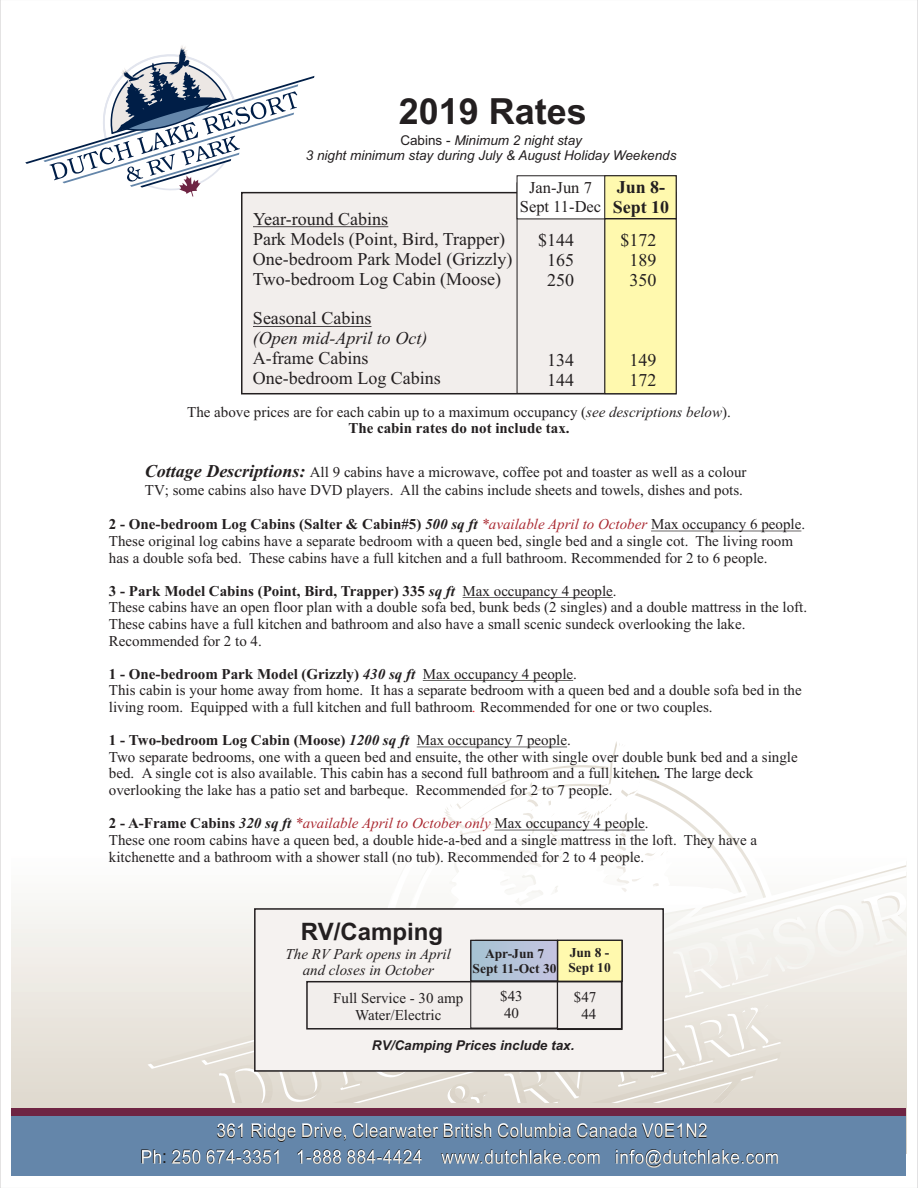
<style>
.page{position:relative;width:918px;height:1188px;background:#fff}
.page>*{position:absolute;margin:0;border:0;box-sizing:border-box;transform-origin:0 0}
.t1{font:700 36px "Arial";color:#231f20}
.t2{font:700 24px "Arial";color:#231f20}
.t3{font:19.05px/25.3px "Arial";letter-spacing:.03em;color:#1e1c1b;text-align:center;scale:.88 1}
.t4{font:18px/20px "Times New Roman";color:#231f20}
.t5{font:italic 18px "Times New Roman";color:#231f20}
.t6{font:700 18px/20px "Times New Roman";color:#231f20}
.t7{font:16.5px/18.3px "Times New Roman";color:#231f20;text-align:center}
.t8{font:15px/16.6px "Times New Roman";color:#231f20}
.t9{font:italic 15px/16.6px "Times New Roman";color:#231f20;text-align:center}
.t10{font:italic 15px "Times New Roman";color:#ed1c24}
.t11{font:italic 13.5px/15.1px "Arial";color:#231f20;text-align:center}
.t12{font:700 13.5px/15px "Times New Roman";color:#231f20;text-align:center}
.t13{font:italic 700 13.5px "Arial";color:#231f20}
.s1{font-style:normal}
.s2{font-style:italic}
.s3{font-weight:700}
.s4{font-weight:700;font-style:italic;font-size:18px}
.s5{font-weight:700;font-style:italic}
.s6{font-style:italic;color:#aa2931}
</style>
<div class="page">
<svg style="left:25px;top:46px;width:289px;height:151px"></svg>
<svg style="left:12px;top:760px;width:894px;height:349px"></svg>
<div style="left:12px;top:1116px;width:894px;height:60px;background:#6486aa"></div>
<div style="left:12px;top:1109px;width:894px;height:7px;background:#6e2443"></div>
<svg style="left:420px;top:778px;width:250px;height:200px"></svg>
<svg style="left:142px;top:1149px;width:636px;height:19px"></svg>
<svg style="left:217px;top:1123px;width:490px;height:18px"></svg>
<div style="left:240px;top:191px;width:437px;height:204px;background:#f2eeec"></div>
<svg style="left:517px;top:175px;width:160px;height:219px;background:#ece7c7"></svg>
<hr style="left:253px;top:226px;width:135px;height:1px;background:#231f20">
<hr style="left:253px;top:326px;width:118px;height:1px;background:#231f20">
<hr style="left:651px;top:531px;width:150px;height:1px;background:#231f20">
<hr style="left:463px;top:597px;width:150px;height:1px;background:#231f20">
<hr style="left:423px;top:680px;width:150px;height:1px;background:#231f20">
<hr style="left:417px;top:747px;width:150px;height:1px;background:#231f20">
<hr style="left:494px;top:830px;width:151px;height:1px;background:#231f20">
<svg style="left:253px;top:907px;width:412px;height:165px;fill:#f5f2f0"></svg>
<svg style="left:305px;top:940px;width:318px;height:90px"></svg>
<div style="left:557px;top:940px;width:65px;height:90px;border:1px solid #231f20"></div>
<h1 class="t1" style="left:399px;top:98px;width:190px">2019 Rates</h1>
<p class="t11" style="left:306px;top:133px;width:372px"><span class="s1">Cabins -</span> Minimum 2 night stay<br>3 night minimum stay during July &amp; August Holiday Weekends</p>
<p class="t4" style="left:253px;top:210px;width:261px">Year-round Cabins<br>Park Models (Point, Bird, Trapper)<br>One-bedroom Park Model (Grizzly)<br>Two-bedroom Log Cabin (Moose)</p>
<p class="t4" style="left:253px;top:310px;width:120px">Seasonal Cabins</p>
<p class="t5" style="left:253px;top:332px;width:176px">(Open mid-April to Oct)</p>
<p class="t4" style="left:253px;top:350px;width:189px">A-frame Cabins<br>One-bedroom Log Cabins</p>
<p class="t7" style="left:520px;top:180px;width:83px">Jan-Jun 7<br>Sept 11-Dec</p>
<p class="t6" style="left:613px;top:179px;width:58px">Jun 8-<br>Sept 10</p>
<p class="t4" style="left:538px;top:232px;width:37px;text-align:center">$144<br>165<br>250</p>
<p class="t4" style="left:547px;top:352px;width:28px">134<br>144</p>
<p class="t4" style="left:621px;top:232px;width:37px;text-align:center">$172<br>189<br>350</p>
<p class="t4" style="left:630px;top:351px;width:28px">149<br>172</p>
<p class="t8" style="left:187px;top:405px;width:545px;text-align:center">The above prices are for each cabin up to a maximum occupancy (<span class="s2">see descriptions below</span>).<br><span class="s3">The cabin rates do not include tax.</span></p>
<p class="t8" style="left:145px;top:465px;width:603px;line-height:17.2px"><span class="s4">Cottage Descriptions:</span> All 9 cabins have a microwave, coffee pot and toaster as well as a colour<br>TV; some cabins also have DVD players. All the cabins include sheets and towels, dishes and pots.</p>
<p class="t8" style="left:109px;top:517px;width:698px"><span class="s3">2 - One-bedroom Log Cabins (Salter &amp; Cabin#5)</span> <span class="s5">500 sq ft</span> <span class="s6">*available April to October</span> Max occupancy 6 people.<br>These original log cabins have a separate bedroom with a queen bed, single bed and a single cot. The living room has a double sofa bed. These cabins have a full kitchen and a full bathroom. Recommended for 2 to 6 people.</p>
<p class="t8" style="left:109px;top:584px;width:700px"><span class="s3">3 - Park Model Cabins (Point, Bird, Trapper) 335</span> <span class="s5">sq ft</span> Max occupancy 4 people.<br>These cabins have an open floor plan with a double sofa bed, bunk beds (2 singles) and a double mattress in the loft.<br>These cabins have a full kitchen and bathroom and also have a small scenic sundeck overlooking the lake.<br>Recommended for 2 to 4.</p>
<p class="t8" style="left:109px;top:667px;width:694px"><span class="s3">1 - One-bedroom Park Model (Grizzly)</span> <span class="s5">430 sq ft</span> Max occupancy 4 people.<br>This cabin is your home away from home. It has a separate bedroom with a queen bed and a double sofa bed in the living room. Equipped with a full kitchen and full bathroom Recommended for one or two couples.</p>
<p class="t8" style="left:109px;top:733px;width:690px"><span class="s3">1 - Two-bedroom Log Cabin (Moose)</span> <span class="s5">1200 sq ft</span> Max occupancy 7 people.<br>Two separate bedrooms, one with a queen bed and ensuite, the other with single over double bunk bed and a single bed. A single cot is also available. This cabin has a second full bathroom and a full kitchen<span class="s5">.</span> The large deck overlooking the lake has a patio set and barbeque. Recommended for 2 to 7 people.</p>
<p class="t8" style="left:109px;top:816px;width:650px"><span class="s3">2 - A-Frame Cabins</span> <span class="s5">320 sq ft</span> <span class="s6">*available April to October only</span> Max occupancy 4 people.<br>These one room cabins have a queen bed, a double hide-a-bed and a single mattress in the loft. They have a kitchenette and a bathroom with a shower stall (no tub). Recommended for 2 to 4 people.</p>
<p class="t10" style="left:473px;top:702px;width:5px">.</p>
<h2 class="t2" style="left:301px;top:922px;width:144px">RV/Camping</h2>
<p class="t9" style="left:286px;top:947px;width:167px">The RV Park opens in April and closes in October</p>
<p class="t12" style="left:473px;top:947px;width:85px">Apr-Jun 7<br>Sept 11-Oct 30</p>
<p class="t12" style="left:568px;top:946px;width:44px;text-align:left">Jun 8 -<br>Sept 10</p>
<p class="t8" style="left:333px;top:991px;width:131px;text-align:center">Full Service - 30 amp<br>Water/Electric</p>
<p class="t8" style="left:574px;top:990px;width:24px;text-align:center">$47<br>44</p>
<p class="t8" style="left:500px;top:989px;width:24px">$43<br>40</p>
<p class="t13" style="left:372px;top:1040px;width:204px">RV/Camping Prices include tax.</p>
<p class="t3" style="left:140px;top:1120px;width:727px">361 Ridge Drive, Clearwater British Columbia Canada V0E1N2<br>Ph: 50 674-3351 1-888 884-4424 www.dutchlake.com info@dutchlake.com</p>
</div>
